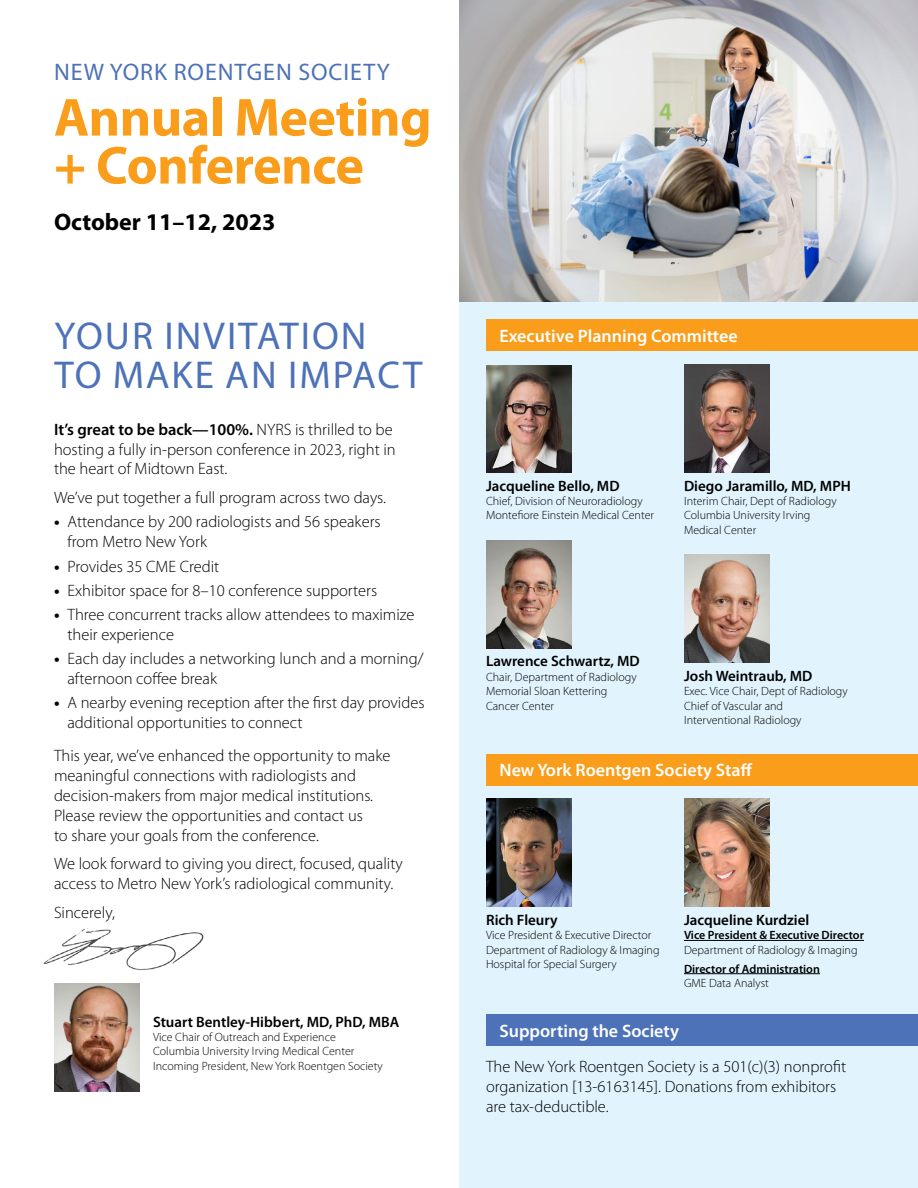
<style>
.page{position:relative;width:918px;height:1188px;background:#fff}
.page>*{position:absolute;margin:0;border:0;box-sizing:border-box;transform-origin:0 0}
.t1{font:700 54px/48px "Myriad Pro";letter-spacing:-.01em;color:#f99d1b}
.t2{font:39px/39px "Myriad Pro";letter-spacing:.05em;color:#4d72b8}
.t3{font:24px "Myriad Pro";letter-spacing:.04em;color:#4d72b8}
.t4{font:700 24px "Myriad Pro";color:#000}
.t5{font:600 18px "Myriad Pro";color:#fff}
.t6{font:300 16.5px/19.8px "Myriad Pro";color:#000}
.t7{font:600 15px "Myriad Pro";color:#000}
.t8{font:300 12px/14.4px "Myriad Pro";color:#000}
.t9{font:600 12px "Myriad Pro";color:#000}
.s1{font-weight:600}
.s2{font-weight:700}
</style>
<div class="page">
<div style="left:459px;top:0;width:459px;height:1188px;background:#e1f4fd"></div>
<img style="left:486px;top:366px;width:86px;height:107px">
<img style="left:486px;top:540px;width:86px;height:108px">
<img style="left:684px;top:365px;width:86px;height:108px">
<img style="left:684px;top:555px;width:86px;height:108px">
<img style="left:486px;top:799px;width:86px;height:108px">
<hr style="left:684px;top:940px;width:180px;height:1px;background:#000">
<hr style="left:684px;top:973px;width:136px;height:1px;background:#000">
<img style="left:684px;top:799px;width:86px;height:108px">
<img style="left:54px;top:984px;width:86px;height:108px">
<img style="left:459px;top:0;width:459px;height:301px">
<div style="left:486px;top:320px;width:432px;height:31px;background:#f99d1b"></div>
<div style="left:486px;top:754px;width:432px;height:31px;background:#f99d1b"></div>
<div style="left:486px;top:1015px;width:432px;height:31px;background:#4d72b8"></div>
<img style="left:43px;top:928px;width:161px;height:42px">
<h3 class="t3" style="left:54px;top:59px;width:337px">NEW YORK ROENTGEN SOCIETY</h3>
<h1 class="t1" style="left:54px;top:94px;width:379px">Annual Meeting + Conference</h1>
<h3 class="t4" style="left:54px;top:209px;width:223px">October 11–12, 2023</h3>
<h2 class="t2" style="left:54px;top:317px;width:370px">YOUR INVITATION<br>TO MAKE AN IMPACT</h2>
<p class="t6" style="left:54px;top:420px;width:343px"><span class="s1">It’s great to be back—100%.</span> NYRS is thrilled to be hosting a fully in-person conference in 2023, right in the heart of Midtown East.</p>
<p class="t6" style="left:54px;top:488px;width:334px">We’ve put together a full program across two days.</p>
<p class="t6" style="left:67px;top:512px;width:315px;text-indent:-13px"><span class="s2">•</span> Attendance by 200 radiologists and 56 speakers from Metro New York</p>
<p class="t6" style="left:54px;top:556px;width:167px"><span class="s2">•</span> Provides 35 CME Credit</p>
<p class="t6" style="left:54px;top:581px;width:325px"><span class="s2">•</span> Exhibitor space for 8–10 conference supporters</p>
<p class="t6" style="left:67px;top:605px;width:348px;text-indent:-13px"><span class="s2">•</span> Three concurrent tracks allow attendees to maximize their experience</p>
<p class="t6" style="left:67px;top:649px;width:358px;text-indent:-13px"><span class="s2">•</span> Each day includes a networking lunch and a morning/ afternoon coffee break</p>
<p class="t6" style="left:67px;top:693px;width:359px;text-indent:-13px"><span class="s2">•</span> A nearby evening reception after the first day provides additional opportunities to connect</p>
<p class="t6" style="left:54px;top:746px;width:338px">This year, we’ve enhanced the opportunity to make meaningful connections with radiologists and decision-makers from major medical institutions.<br>Please review the opportunities and contact us<br>to share your goals from the conference.</p>
<p class="t6" style="left:54px;top:854px;width:350px">We look forward to giving you direct, focused, quality access to Metro New York’s radiological community.</p>
<p class="t6" style="left:54px;top:903px;width:63px">Sincerely,</p>
<p class="t7" style="left:153px;top:1012px;width:248px">Stuart Bentley-Hibbert, MD, PhD, MBA</p>
<p class="t8" style="left:153px;top:1030px;width:231px">Vice Chair of Outreach and Experience<br>Columbia University Irving Medical Center<br>Incoming President, New York Roentgen Society</p>
<p class="t5" style="left:500px;top:325px;width:240px">Executive Planning Committee</p>
<p class="t7" style="left:486px;top:476px;width:135px">Jacqueline Bello, MD</p>
<p class="t8" style="left:486px;top:494px;width:170px">Chief, Division of Neuroradiology<br>Montefiore Einstein Medical Center</p>
<p class="t7" style="left:684px;top:476px;width:168px">Diego Jaramillo, MD, MPH</p>
<p class="t8" style="left:684px;top:494px;width:154px">Interim Chair, Dept of Radiology<br>Columbia University Irving<br>Medical Center</p>
<p class="t7" style="left:486px;top:652px;width:155px">Lawrence Schwartz, MD</p>
<p class="t8" style="left:486px;top:670px;width:152px">Chair, Department of Radiology<br>Memorial Sloan Kettering<br>Cancer Center</p>
<p class="t7" style="left:684px;top:666px;width:130px">Josh Weintraub, MD</p>
<p class="t8" style="left:684px;top:684px;width:165px">Exec. Vice Chair, Dept of Radiology<br>Chief of Vascular and<br>Interventional Radiology</p>
<p class="t5" style="left:500px;top:759px;width:254px">New York Roentgen Society Staff</p>
<p class="t7" style="left:486px;top:910px;width:73px">Rich Fleury</p>
<p class="t8" style="left:486px;top:928px;width:175px">Vice President &amp; Executive Director<br>Department of Radiology &amp; Imaging<br>Hospital for Special Surgery</p>
<p class="t7" style="left:684px;top:910px;width:127px">Jacqueline Kurdziel</p>
<p class="t9" style="left:684px;top:928px;width:182px">Vice President &amp; Executive Director</p>
<p class="t8" style="left:684px;top:943px;width:175px">Department of Radiology &amp; Imaging</p>
<p class="t9" style="left:684px;top:961px;width:137px">Director of Administration</p>
<p class="t8" style="left:684px;top:976px;width:86px">GME Data Analyst</p>
<p class="t5" style="left:500px;top:1020px;width:181px">Supporting the Society</p>
<p class="t6" style="left:486px;top:1057px;width:362px">The New York Roentgen Society is a 501(c)(3) nonprofit organization [13-6163145]. Donations from exhibitors are tax-deductible.</p>
</div>
